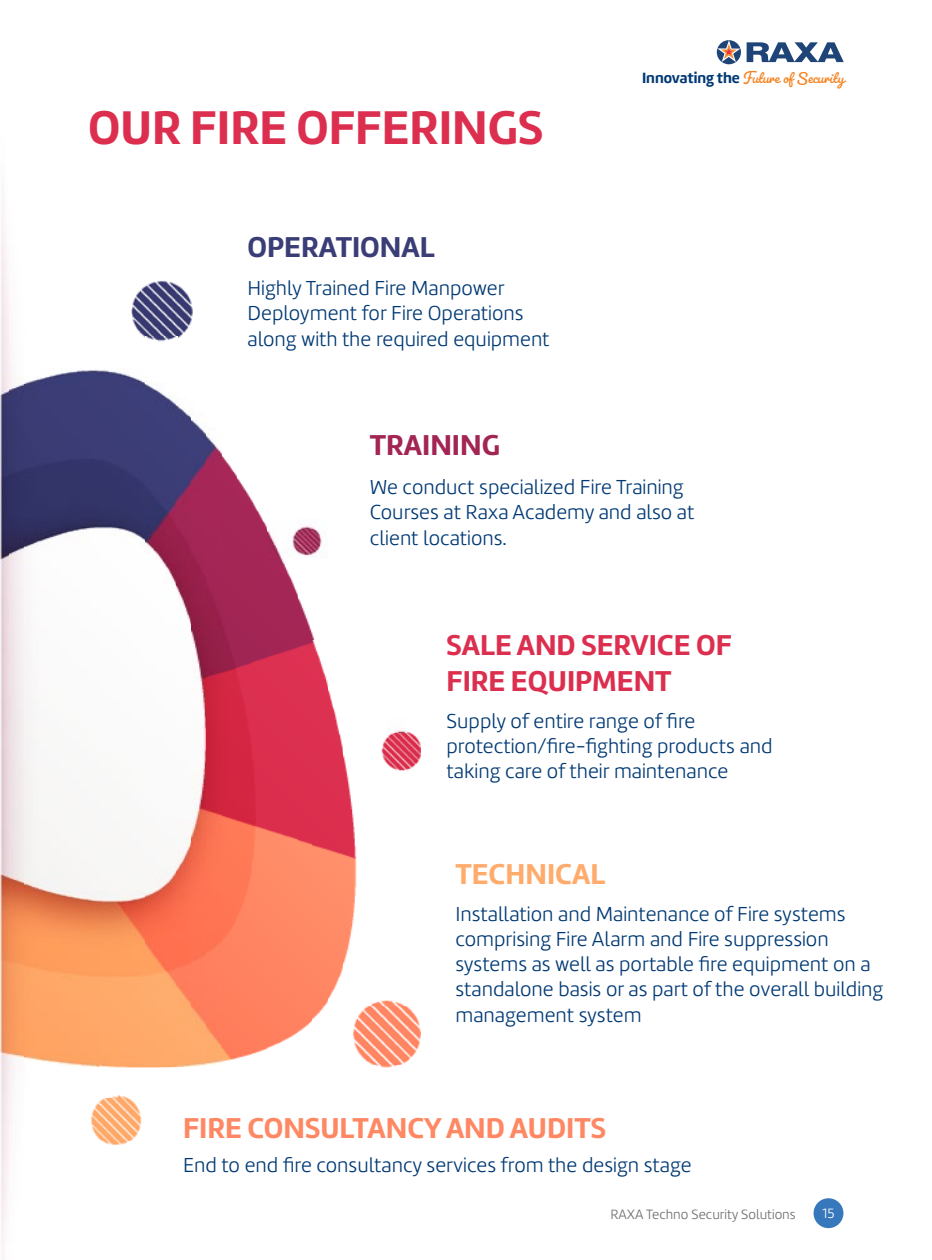
<style>
.page{position:relative;width:932px;height:1260px;background:#fff}
.page>*{position:absolute;margin:0;border:0;box-sizing:border-box;transform-origin:0 0}
.t1{font:700 49px "Marine";color:#dc2f4f}
.t2{font:700 29.75px/35.7px "Marine";color:#dc2f4f}
.t3{font:700 29.75px "Marine";color:#ff8864}
.t4{font:700 29.75px "Marine";color:#3b3d77}
.t5{font:700 29.75px "Marine";color:#ffab6b}
.t6{font:700 29.75px "Marine";color:#a22554}
.t7{font:300 21px/25.2px "Marine";color:#003974}
.t8{font:17.5px "Pacifico";color:#f58220}
.t9{font:300 14px "Marine";color:#6d6e71}
.t10{font:300 14px "Marine";color:#fff}
.s1{font-family:"Marine";font-weight:700;font-size:15.4px;color:#003974}
</style>
<div class="page">
<div style="left:813px;top:1198px;width:30px;height:30px;background:#3777bc;border-radius:50%"></div>
<svg style="left:717px;top:40px;width:126px;height:24px"></svg>
<img style="left:0;top:214px;width:10px;height:1040px">
<img style="left:10px;top:365px;width:15px;height:738px">
<img style="left:25px;top:378px;width:15px;height:684px">
<img style="left:40px;top:370px;width:106px;height:697px">
<img style="left:91px;top:1096px;width:51px;height:45px">
<img style="left:100px;top:1065px;width:17px;height:32px">
<img style="left:102px;top:1141px;width:26px;height:4px">
<img style="left:116px;top:1065px;width:62px;height:17px">
<img style="left:131px;top:280px;width:62px;height:58px">
<img style="left:146px;top:337px;width:32px;height:5px">
<img style="left:146px;top:384px;width:30px;height:683px">
<img style="left:176px;top:402px;width:16px;height:665px">
<img style="left:192px;top:420px;width:15px;height:647px">
<img style="left:207px;top:435px;width:15px;height:630px">
<img style="left:222px;top:455px;width:15px;height:607px">
<img style="left:237px;top:478px;width:16px;height:581px">
<img style="left:252px;top:504px;width:15px;height:555px">
<img style="left:267px;top:526px;width:55px;height:39px">
<img style="left:267px;top:565px;width:31px;height:484px">
<img style="left:298px;top:597px;width:16px;height:435px">
<img style="left:313px;top:641px;width:16px;height:380px">
<img style="left:328px;top:686px;width:15px;height:320px">
<img style="left:343px;top:755px;width:14px;height:210px">
<img style="left:353px;top:1005px;width:67px;height:60px">
<img style="left:358px;top:1000px;width:47px;height:6px">
<img style="left:381px;top:731px;width:39px;height:40px">
<img style="left:375px;top:1065px;width:23px;height:3px">
<img style="left:389px;top:729px;width:16px;height:4px">
<h1 class="t1" style="left:88px;top:95px;width:456px">OUR FIRE OFFERINGS</h1>
<h2 class="t4" style="left:247px;top:227px;width:189px">OPERATIONAL</h2>
<p class="t7" style="left:247px;top:275px;width:303px">Highly Trained Fire Manpower<br>Deployment for Fire Operations along with the required equipment</p>
<h2 class="t6" style="left:370px;top:425px;width:132px">TRAINING</h2>
<p class="t8" style="left:642px;top:66px;width:203px"><span class="s1">Innovating the</span> Future of Security</p>
<p class="t7" style="left:370px;top:474px;width:326px">We conduct specialized Fire Training<br>Courses at Raxa Academy and also at client locations.</p>
<h2 class="t2" style="left:446px;top:627px;width:287px">SALE AND SERVICE OF<br>FIRE EQUIPMENT</h2>
<p class="t7" style="left:446px;top:708px;width:328px">Supply of entire range of fire protection/fire-fighting products and taking care of their maintenance</p>
<h2 class="t5" style="left:455px;top:855px;width:151px">TECHNICAL</h2>
<p class="t7" style="left:455px;top:901px;width:429px">Installation and Maintenance of Fire systems comprising Fire Alarm and Fire suppression systems as well as portable fire equipment on a standalone basis or as part of the overall building management system</p>
<h2 class="t3" style="left:183px;top:1108px;width:424px">FIRE CONSULTANCY AND AUDITS</h2>
<p class="t7" style="left:183px;top:1152px;width:510px">End to end fire consultancy services from the design stage</p>
<p class="t9" style="left:610px;top:1205px;width:187px">RAXA Techno Security Solutions</p>
<p class="t10" style="left:822px;top:1205px;width:13px">15</p>
</div>
